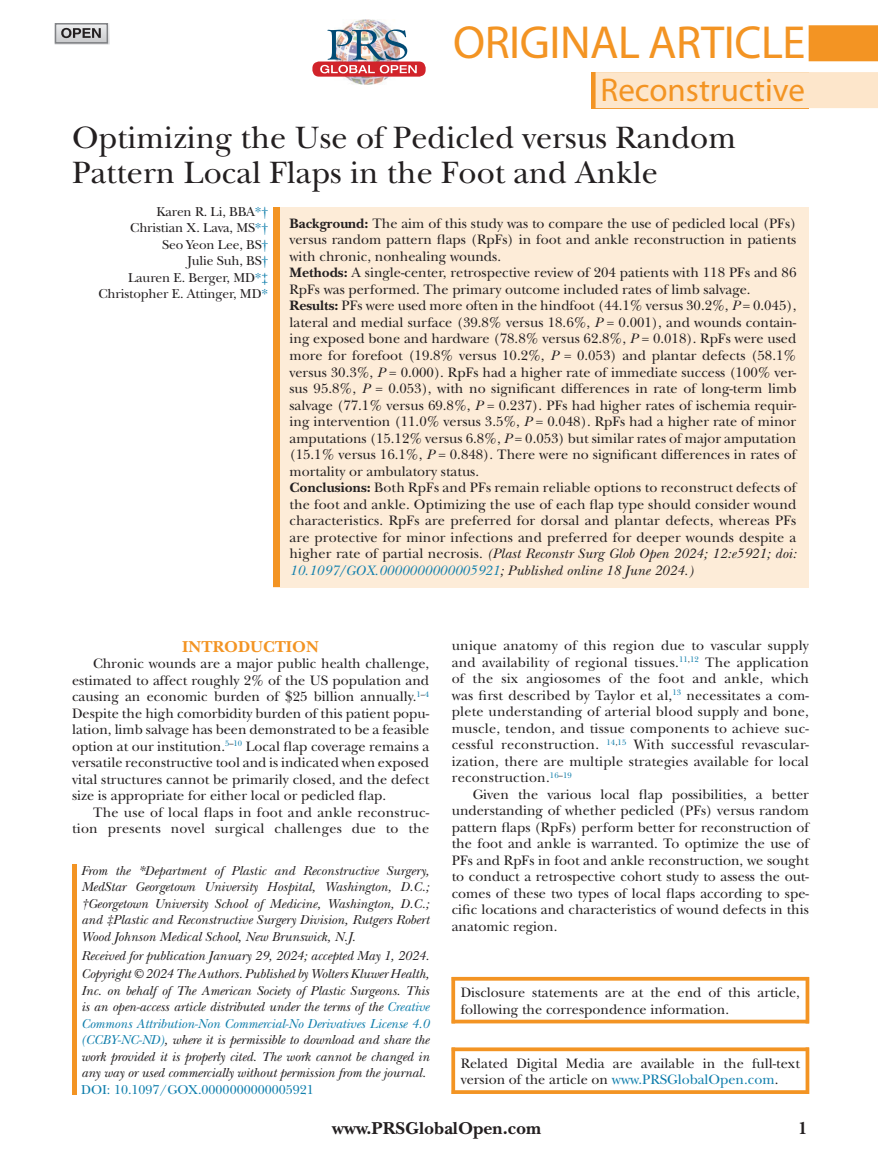
<style>
.page{position:relative;width:878px;height:1175px;background:#fff}
.page>*{position:absolute;margin:0;border:0;box-sizing:border-box;transform-origin:0 0}
.t1{font:46.5px "Myriad Pro";letter-spacing:-.01em;color:#f39423}
.t2{font:33px "Myriad Pro";color:#f39423}
.t3{font:32.25px/34.5px "New Baskerville Std";color:#231f20}
.t4{font:700 18px "New Baskerville Std";color:#231f20}
.t5{font:700 16.5px "New Baskerville Std";color:#f39423}
.t6{font:14.25px/16.5px "New Baskerville Std";color:#231f20;text-align:justify}
.t7{font:italic 13.5px/16.5px "New Baskerville Std";letter-spacing:-.005em;color:#231f20;text-align:justify}
.t8{font:13.5px/16.5px "New Baskerville Std";letter-spacing:-.01em;color:#231f20;text-align:right}
.t9{font:13.5px "New Baskerville Std";color:#0f7eac}
.s1{color:#0f7eac}
.s2{font-weight:700}
.s3{font-style:italic}
.s4{font-style:italic;color:#0f7eac}
</style>
<div class="page">
<div style="left:595px;top:72px;width:283px;height:36px;background:#fde6cb"></div>
<div style="left:808px;top:25px;width:70px;height:36px;background:#f39423"></div>
<img style="left:343px;top:20px;width:48px;height:64px">
<div style="left:312px;top:61px;width:113px;height:16px;background:#d1232a;border-radius:7px"></div>
<img style="left:320px;top:29px;width:97px;height:44px">
<div style="left:274px;top:126px;width:534px;height:461px;background:#fdecd8"></div>
<div style="left:274px;top:205px;width:6px;height:60px;background:#f39423"></div>
<div style="left:274px;top:255px;width:6px;height:43px;background:#f39423"></div>
<div style="left:274px;top:288px;width:6px;height:192px;background:#f39423"></div>
<div style="left:274px;top:469px;width:6px;height:118px;background:#f39423"></div>
<hr style="left:72px;top:864px;width:4px;height:82px;background:#f39423">
<hr style="left:72px;top:946px;width:4px;height:19px;background:#f39423">
<hr style="left:72px;top:965px;width:4px;height:118px;background:#f39423">
<hr style="left:72px;top:1081px;width:4px;height:13px;background:#f39423">
<div style="left:272px;top:126px;width:536px;height:80px;background:#fff"></div>
<img style="left:54px;top:23px;width:55px;height:22px">
<svg style="left:451px;top:977px;width:4px;height:46px"></svg>
<svg style="left:805px;top:977px;width:4px;height:46px"></svg>
<svg style="left:452px;top:976px;width:356px;height:4px"></svg>
<svg style="left:452px;top:1019px;width:356px;height:4px"></svg>
<svg style="left:451px;top:1047px;width:4px;height:47px"></svg>
<svg style="left:805px;top:1047px;width:4px;height:47px"></svg>
<svg style="left:452px;top:1047px;width:356px;height:4px"></svg>
<svg style="left:452px;top:1090px;width:356px;height:4px"></svg>
<div style="left:55px;top:23px;width:53px;height:21px;border:2px solid #808285"></div>
<svg style="left:61px;top:28px;width:40px;height:10px"></svg>
<h1 class="t1" style="left:453px;top:14px;width:354px">Original Article</h1>
<h2 class="t2" style="left:600px;top:69px;width:206px">Reconstructive</h2>
<h3 class="t3" style="left:72px;top:121px;width:665px">Optimizing the Use of Pedicled versus Random<br>Pattern Local Flaps in the Foot and Ankle</h3>
<p class="t8" style="left:99px;top:203px;width:171px">Karen R. Li, BBA<span class="s1">*†<br></span>Christian X. Lava, MS<span class="s1">*†<br></span>Seo Yeon Lee, BS<span class="s1">†<br></span>Julie Suh, BS<span class="s1">†<br></span>Lauren E. Berger, MD<span class="s1">*‡<br></span>Christopher E. Attinger, MD<span class="s1">*</span></p>
<p class="t6" style="left:289px;top:215px;width:508px;text-align:left"><span class="s2">Background:</span> The aim of this study was to compare the use of pedicled local (PFs) versus random pattern flaps (RpFs) in foot and ankle reconstruction in patients with chronic, nonhealing wounds.<br><span class="s2">Methods:</span> A single-center, retrospective review of 204 patients with 118 PFs and 86<br>RpFs was performed. The primary outcome included rates of limb salvage.<br><span class="s2">Results:</span> PFs were used more often in the hindfoot (44.1% versus 30.2%, <span class="s3">P</span> = 0.045), lateral and medial surface (39.8% versus 18.6%, <span class="s3">P</span> = 0.001), and wounds contain&shy;ing exposed bone and hardware (78.8% versus 62.8%, <span class="s3">P</span> = 0.018). RpFs were used more for forefoot (19.8% versus 10.2%, <span class="s3">P</span> = 0.053) and plantar defects (58.1% versus 30.3%, <span class="s3">P</span> = 0.000). RpFs had a higher rate of immediate success (100% ver&shy;sus 95.8%, <span class="s3">P</span> = 0.053), with no significant differences in rate of long-term limb salvage (77.1% versus 69.8%, <span class="s3">P</span> = 0.237). PFs had higher rates of ischemia requir&shy;ing intervention (11.0% versus 3.5%, <span class="s3">P</span> = 0.048). RpFs had a higher rate of minor amputations (15.12% versus 6.8%, <span class="s3">P</span> = 0.053) but similar rates of major amputation (15.1% versus 16.1%, <span class="s3">P</span> = 0.848). There were no significant differences in rates of mortality or ambulatory status.<br><span class="s2">Conclusions:</span> Both RpFs and PFs remain reliable options to reconstruct defects of the foot and ankle. Optimizing the use of each flap type should consider wound characteristics. RpFs are preferred for dorsal and plantar defects, whereas PFs are protective for minor infections and preferred for deeper wounds despite a higher rate of partial necrosis. <span class="s3">(Plast Reconstr Surg Glob Open 2024; 12:e5921; doi:<br></span><span class="s4">10.1097/GOX.0000000000005921</span><span class="s3">; Published online 18 June 2024.)</span></p>
<p class="t5" style="left:182px;top:637px;width:138px">INTRODUCTION</p>
<p class="t6" style="left:72px;top:655px;width:359px;text-indent:21px">Chronic wounds are a major public health challenge, estimated to affect roughly 2% of the US population and causing an economic burden of $25 billion annually.<sup>1</sup><sup>–</sup><sup>4<br></sup>Despite the high comorbidity burden of this patient popu&shy;lation, limb salvage has been demonstrated to be a feasible option at our institution.<sup>5</sup><sup>–</sup><sup>10</sup> Local flap coverage remains a versatile reconstructive tool and is indicated when exposed vital structures cannot be primarily closed, and the defect size is appropriate for either local or pedicled flap.</p>
<p class="t6" style="left:72px;top:804px;width:358px;text-align:right">The use of local flaps in foot and ankle reconstruc&shy;tion presents novel surgical challenges due to the</p>
<p class="t7" style="left:81px;top:862px;width:350px">From the *Department of Plastic and Reconstructive Surgery, MedStar Georgetown University Hospital, Washington, D.C.; †Georgetown University School of Medicine, Washington, D.C.; and ‡Plastic and Reconstructive Surgery Division, Rutgers Robert Wood Johnson Medical School, New Brunswick, N.J.</p>
<p class="t7" style="left:81px;top:946px;width:350px;line-height:18.8px">Received for publication January 29, 2024; accepted May 1, 2024.<br>Copyright © 2024 The Authors. Published by Wolters Kluwer Health,</p>
<p class="t7" style="left:81px;top:982px;width:350px">Inc. on behalf of The American Society of Plastic Surgeons. This is an open-access article distributed under the terms of the <span class="s1">Creative Commons Attribution-Non Commercial-No Derivatives License 4.0 (CCBY-NC-ND)</span>, where it is permissible to download and share the work provided it is properly cited. The work cannot be changed in any way or used commercially without permission from the journal.</p>
<p class="t9" style="left:81px;top:1081px;width:234px">DOI: 10.1097/GOX.0000000000005921</p>
<p class="t6" style="left:451px;top:637px;width:359px">unique anatomy of this region due to vascular supply and availability of regional tissues.<sup>11</sup><sup>,</sup><sup>12</sup> The application of the six angiosomes of the foot and ankle, which was first described by Taylor et al,<sup>13</sup> necessitates a com&shy;plete understanding of arterial blood supply and bone, muscle, tendon, and tissue components to achieve suc&shy;cessful reconstruction. <sup>14</sup><sup>,</sup><sup>15</sup> With successful revascular&shy;ization, there are multiple strategies available for local reconstruction.<sup>16</sup><sup>–</sup><sup>19</sup></p>
<p class="t6" style="left:451px;top:786px;width:359px;text-indent:21px">Given the various local flap possibilities, a better understanding of whether pedicled (PFs) versus random pattern flaps (RpFs) perform better for reconstruction of the foot and ankle is warranted. To optimize the use of PFs and RpFs in foot and ankle reconstruction, we sought to conduct a retrospective cohort study to assess the out&shy;comes of these two types of local flaps according to spe&shy;cific locations and characteristics of wound defects in this anatomic region.</p>
<p class="t6" style="left:460px;top:984px;width:341px">Disclosure statements are at the end of this article, following the correspondence information.</p>
<p class="t6" style="left:460px;top:1054px;width:341px">Related Digital Media are available in the full-text version of the article on <span class="s1">www.PRSGlobalOpen.com</span>.</p>
<p class="t4" style="left:332px;top:1118px;width:210px">www.PRSGlobalOpen.com</p>
<p class="t4" style="left:798px;top:1118px;width:11px">1</p>
</div>
